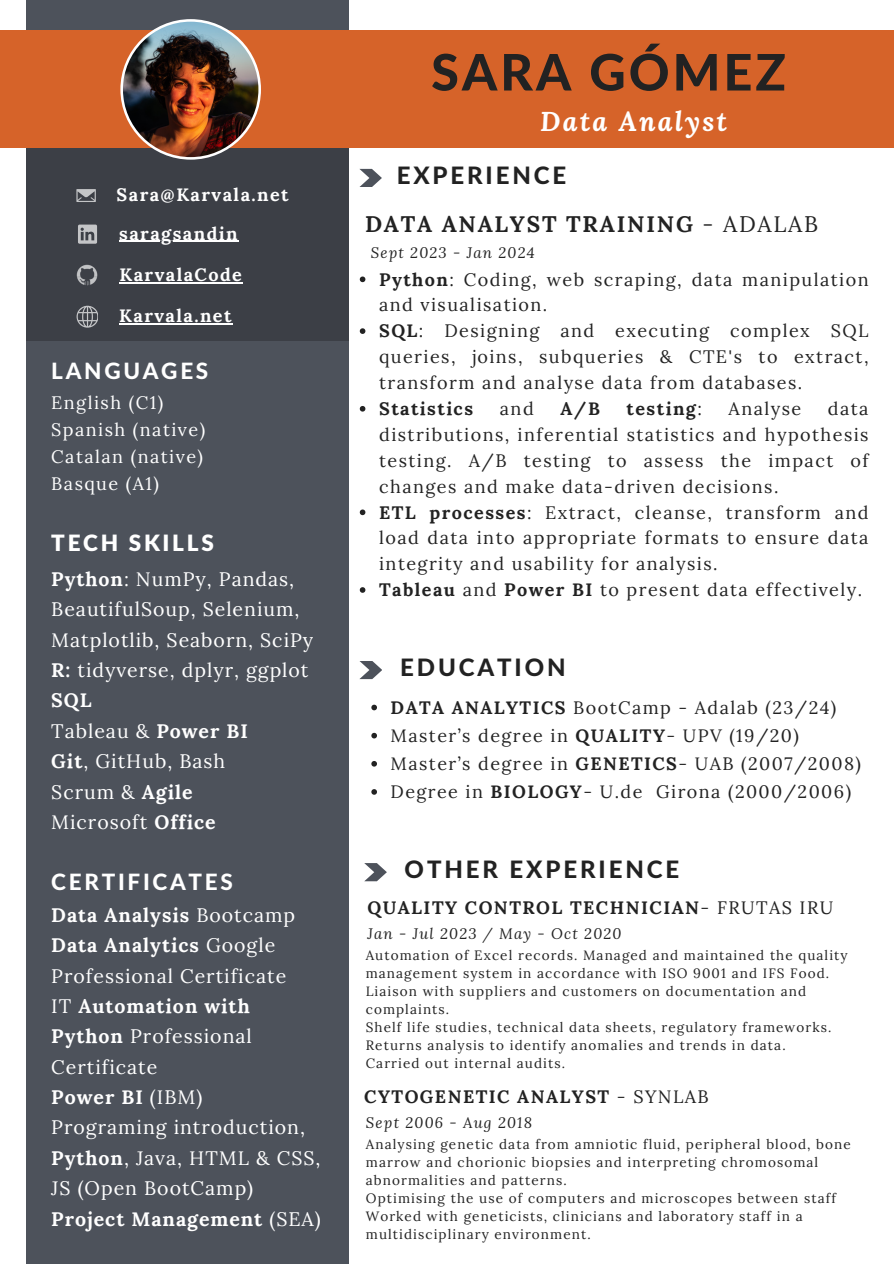
<style>
.page{position:relative;width:894px;height:1264px;background:#fff}
.page>*{position:absolute;margin:0;border:0;box-sizing:border-box;transform-origin:0 0}
.t1{font:800 50.25px "Lato Latin";letter-spacing:.06em;color:#222}
.t2{font:italic 700 27px "Lora";letter-spacing:.08em;color:#fff}
.t3{font:800 24px "Lato Latin";letter-spacing:.12em;color:#222}
.t4{font:700 22.5px "Lora";letter-spacing:.08em;color:#222}
.t5{font:800 22.5px "Lato Latin";letter-spacing:.12em;color:#fff}
.t6{font:900 22.5px "Lato Latin";letter-spacing:.12em;color:#fff}
.t7{font:19.5px/30.3px "Lora";letter-spacing:.05em;color:#fff}
.t8{font:700 19.5px "Lora";letter-spacing:.05em;color:#fff}
.t9{font:18px/25.8px "Lora";letter-spacing:.08em;color:#222;text-align:justify}
.t10{font:700 18px "Lora";letter-spacing:.08em;color:#222}
.t11{font:18px "Lora";letter-spacing:.08em;color:#fff}
.t12{font:700 18px "Lora";letter-spacing:.08em;color:#fff}
.t13{font:italic 15px "Lora";letter-spacing:.08em;color:#222}
.t14{font:13.5px/18px "Lora";letter-spacing:.08em;color:#222}
.s1{font-weight:700}
.s2{font-weight:400}
</style>
<div class="page">
<div style="left:26px;top:0;width:322px;height:1263px;background:#4d525b"></div>
<div style="left:26px;top:100px;width:322px;height:240px;background:#3c3f46"></div>
<div style="left:0;top:31px;width:893px;height:117px;background:#d66329"></div>
<img style="left:120px;top:19px;width:141px;height:141px">
<img style="left:76px;top:264px;width:22px;height:22px">
<hr style="left:119px;top:282px;width:124px;height:1px;background:#fff">
<svg style="left:76px;top:306px;width:22px;height:21px"></svg>
<hr style="left:119px;top:323px;width:114px;height:1px;background:#fff">
<svg style="left:76px;top:189px;width:19px;height:13px"></svg>
<svg style="left:359px;top:169px;width:23px;height:18px"></svg>
<svg style="left:359px;top:276px;width:6px;height:6px"></svg>
<svg style="left:359px;top:328px;width:6px;height:6px"></svg>
<svg style="left:359px;top:406px;width:6px;height:5px"></svg>
<svg style="left:359px;top:509px;width:6px;height:6px"></svg>
<svg style="left:359px;top:587px;width:6px;height:6px"></svg>
<svg style="left:364px;top:863px;width:23px;height:18px"></svg>
<svg style="left:78px;top:224px;width:19px;height:20px"></svg>
<hr style="left:119px;top:241px;width:120px;height:1px;background:#fff">
<svg style="left:371px;top:704px;width:6px;height:6px"></svg>
<svg style="left:371px;top:732px;width:6px;height:6px"></svg>
<svg style="left:371px;top:761px;width:6px;height:5px"></svg>
<svg style="left:371px;top:789px;width:6px;height:5px"></svg>
<svg style="left:359px;top:661px;width:23px;height:18px"></svg>
<p class="t12" style="left:116px;top:183px;width:173px">Sara@Karvala.net</p>
<p class="t12" style="left:119px;top:222px;width:120px">saragsandin</p>
<p class="t12" style="left:119px;top:263px;width:124px">KarvalaCode</p>
<p class="t12" style="left:119px;top:304px;width:114px">Karvala.net</p>
<p class="t5" style="left:51px;top:360px;width:158px">LANGUAGES</p>
<p class="t11" style="left:51px;top:390px;width:113px">English (C1)</p>
<p class="t11" style="left:51px;top:417px;width:155px">Spanish (native)</p>
<p class="t11" style="left:51px;top:444px;width:153px">Catalan (native)</p>
<p class="t11" style="left:51px;top:471px;width:109px">Basque (A1)</p>
<h3 class="t6" style="left:51px;top:533px;width:164px">TECH SKILLS</h3>
<p class="t7" style="left:51px;top:563px;width:263px"><span class="s1">Python</span>: NumPy, Pandas,<br>BeautifulSoup, Selenium,<br>Matplotlib, Seaborn, SciPy</p>
<p class="t7" style="left:51px;top:654px;width:259px"><span class="s1">R:</span> tidyverse, dplyr, ggplot</p>
<p class="t8" style="left:51px;top:687px;width:42px">SQL</p>
<p class="t7" style="left:51px;top:715px;width:198px">Tableau &amp; <span class="s1">Power BI</span></p>
<h3 class="t7" style="left:51px;top:745px;width:175px"><span class="s1">Git</span>, GitHub, Bash</h3>
<p class="t7" style="left:51px;top:776px;width:143px">Scrum &amp; <span class="s1">Agile</span></p>
<p class="t7" style="left:51px;top:806px;width:166px">Microsoft <span class="s1">Office</span></p>
<p class="t5" style="left:51px;top:872px;width:183px">CERTIFICATES</p>
<p class="t8" style="left:51px;top:902px;width:245px">Data Analysis <span class="s2">Bootcamp</span></p>
<p class="t7" style="left:51px;top:929px;width:236px"><span class="s1">Data Analytics</span> Google<br>Professional Certificate</p>
<h1 class="t7" style="left:51px;top:990px;width:202px;text-align:justify">IT <span class="s1">Automation with Python</span> Professional Certificate</h1>
<h2 class="t8" style="left:51px;top:1084px;width:152px">Power BI <span class="s2">(IBM)</span></h2>
<p class="t7" style="left:51px;top:1112px;width:270px">Programing introduction,<br><span class="s1">Python</span>, Java, HTML &amp; CSS,<br>JS (Open BootCamp)</p>
<h6 class="t8" style="left:51px;top:1205px;width:271px">Project Management <span class="s2">(SEA)</span></h6>
<h3 class="t1" style="left:431px;top:50px;width:356px">SARA GÓMEZ</h3>
<p class="t2" style="left:540px;top:103px;width:188px">Data Analyst</p>
<h6 class="t3" style="left:396px;top:165px;width:171px">EXPERIENCE</h6>
<p class="t4" style="left:365px;top:209px;width:454px">DATA ANALYST TRAINING <span class="s2">- ADALAB</span></p>
<h6 class="t9" style="left:379px;top:266px;width:491px"><span class="s1">Python</span>: Coding, web scraping, data manipulation and visualisation.</h6>
<p class="t9" style="left:379px;top:318px;width:491px"><span class="s1">SQL</span>: Designing and executing complex SQL queries, joins, subqueries &amp; CTE's to extract, transform and analyse data from databases.</p>
<h6 class="t10" style="left:379px;top:397px;width:95px">Statistics</h6>
<h6 class="t9" style="left:499px;top:395px;width:35px">and</h6>
<h6 class="t10" style="left:560px;top:397px;width:41px">A/B</h6>
<h6 class="t10" style="left:626px;top:397px;width:77px">testing<span class="s2">:</span></h6>
<h6 class="t9" style="left:728px;top:395px;width:74px">Analyse</h6>
<p class="t13" style="left:370px;top:243px;width:165px">Sept 2023 - Jan 2024</p>
<h6 class="t9" style="left:379px;top:395px;width:491px;text-indent:448px">data distributions, inferential statistics and hypothesis testing. A/B testing to assess the impact of changes and make data-driven decisions.</h6>
<h3 class="t9" style="left:379px;top:499px;width:491px"><span class="s1">ETL processes</span>: Extract, cleanse, transform and load data into appropriate formats to ensure data integrity and usability for analysis.</h3>
<h4 class="t9" style="left:379px;top:576px;width:484px"><span class="s1">Tableau</span> and <span class="s1">Power BI</span> to present data effectively.</h4>
<p class="t3" style="left:400px;top:657px;width:167px">EDUCATION</p>
<p class="t9" style="left:390px;top:694px;width:447px"><span class="s1">DATA ANALYTICS</span> BootCamp - Adalab (23/24)</p>
<p class="t9" style="left:390px;top:722px;width:410px">Master’s degree in <span class="s1">QUALITY</span>- UPV (19/20)</p>
<p class="t9" style="left:390px;top:750px;width:472px">Master’s degree in <span class="s1">GENETICS</span>- UAB (2007/2008)</p>
<h5 class="t9" style="left:390px;top:778px;width:462px">Degree in <span class="s1">BIOLOGY</span>- U.de Girona (2000/2006)</h5>
<p class="t3" style="left:404px;top:859px;width:276px">OTHER EXPERIENCE</p>
<p class="t10" style="left:367px;top:895px;width:467px">QUALITY CONTROL TECHNICIAN<span class="s2">- FRUTAS IRU</span></p>
<h3 class="t13" style="left:367px;top:923px;width:255px">Jan - Jul 2023 / May - Oct 2020</h3>
<p class="t14" style="left:365px;top:945px;width:483px">Automation of Excel records. Managed and maintained the quality management system in accordance with ISO 9001 and IFS Food.</p>
<p class="t14" style="left:365px;top:981px;width:442px">Liaison with suppliers and customers on documentation and complaints.</p>
<p class="t14" style="left:365px;top:1017px;width:467px">Shelf life studies, technical data sheets, regulatory frameworks.</p>
<p class="t14" style="left:365px;top:1035px;width:421px">Returns analysis to identify anomalies and trends in data.</p>
<p class="t14" style="left:365px;top:1053px;width:201px">Carried out internal audits.</p>
<p class="t10" style="left:364px;top:1084px;width:346px">CYTOGENETIC ANALYST <span class="s2">- SYNLAB</span></p>
<p class="t13" style="left:366px;top:1112px;width:168px">Sept 2006 - Aug 2018</p>
<p class="t14" style="left:366px;top:1134px;width:486px">Analysing genetic data from amniotic fluid, peripheral blood, bone marrow and chorionic biopsies and interpreting chromosomal abnormalities and patterns.</p>
<p class="t14" style="left:366px;top:1188px;width:471px">Optimising the use of computers and microscopes between staff</p>
<h3 class="t14" style="left:366px;top:1206px;width:438px">Worked with geneticists, clinicians and laboratory staff in a multidisciplinary environment.</h3>
</div>
